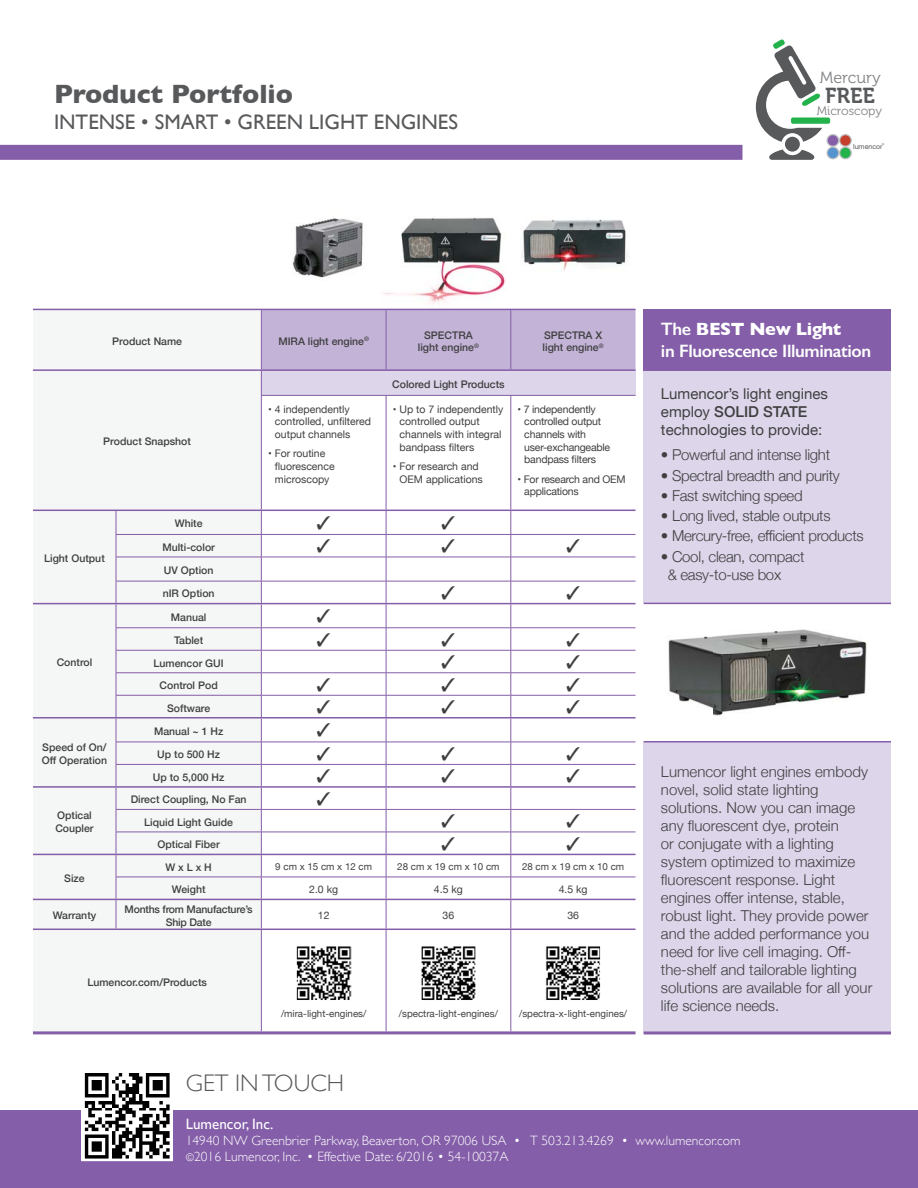
<style>
.page{position:relative;width:918px;height:1188px;background:#fff}
.page>*{position:absolute;margin:0;border:0;box-sizing:border-box;transform-origin:0 0}
.t1{font:700 27px "Gill Sans";color:#58595b}
.t2{font:300 24px "Gill Sans";color:#58595b}
.t3{font:21.6px "Museo 700";color:#58595b}
.t4{font:21px "Gill Sans";color:#58595b}
.t5{font:600 18px/21.6px "Gill Sans";letter-spacing:-.02em;color:#fff}
.t6{font:16.2px "Museo 300";color:#808285}
.t7{font:300 15px/18px "Helvetica Neue";color:#404041}
.t8{font:300 15px/18px "Helvetica Neue";letter-spacing:-.02em;color:#404041}
.t9{font:15px/18px "Helvetica Neue";color:#404041}
.t10{font:15px "Gill Sans";color:#fff}
.t11{font:300 13.5px/16.2px "Gill Sans";color:#fff}
.t12{font:12.45px "Museo 300";color:#808285}
.t13{font:500 10.5px/22.5px "Helvetica Neue";color:#404041;text-align:center}
.t14{font:10.5px/12.6px "Helvetica Neue";color:#404041}
.t15{font:10.5px/12.6px "Helvetica Neue";letter-spacing:-.02em;color:#404041}
.t16{font:500 10.5px/12.6px "Helvetica Neue";letter-spacing:-.02em;color:#404041;text-align:center}
.t17{font:9.75px "Helvetica Neue";color:#404041}
.t18{font:7.05px "Helvetica Neue";color:#58595b}
.t19{font:500 2.55px "Helvetica Neue";color:#58595b}
.s1{font-weight:700}
.s2{font-weight:500}
.s3{font-size:10.5px}
</style>
<div class="page">
<div style="left:791px;top:118px;width:39px;height:6px;background:#24b34b;border-radius:2px"></div>
<svg style="left:756px;top:39px;width:66px;height:121px"></svg>
<svg style="left:839px;top:134px;width:13px;height:13px"></svg>
<div style="left:840px;top:135px;width:11px;height:11px;background:#c53f2d;border-radius:50%"></div>
<svg style="left:827px;top:134px;width:12px;height:13px"></svg>
<div style="left:828px;top:135px;width:10px;height:11px;background:#845ea8;border-radius:50%"></div>
<svg style="left:839px;top:147px;width:13px;height:12px"></svg>
<div style="left:840px;top:148px;width:11px;height:10px;background:#24b34b;border-radius:50%"></div>
<svg style="left:827px;top:147px;width:12px;height:12px"></svg>
<div style="left:828px;top:148px;width:10px;height:10px;background:#5594cf;border-radius:50%"></div>
<div style="left:0;top:145px;width:742px;height:15px;background:#845ea8"></div>
<div style="left:0;top:1110px;width:918px;height:78px;background:#845ea8"></div>
<img style="left:84px;top:1073px;width:86px;height:85px">
<div style="left:81px;top:1069px;width:92px;height:92px;border:2px solid #fff"></div>
<div style="left:644px;top:362px;width:247px;height:241px;background:#ddd5ea"></div>
<div style="left:644px;top:742px;width:247px;height:292px;background:#ddd5ea"></div>
<div style="left:644px;top:309px;width:247px;height:61px;background:#845ea8"></div>
<div style="left:33px;top:310px;width:228px;height:721px;background:#f5f6f6"></div>
<hr style="left:33px;top:309px;width:603px;height:1px;background:#845ea8">
<hr style="left:33px;top:369px;width:603px;height:2px;background:#845ea8">
<hr style="left:33px;top:510px;width:603px;height:1px;background:#845ea8">
<hr style="left:116px;top:534px;width:145px;height:1px;background:#845ea8">
<hr style="left:116px;top:557px;width:145px;height:1px;background:#845ea8">
<hr style="left:116px;top:581px;width:145px;height:1px;background:#845ea8">
<hr style="left:33px;top:603px;width:603px;height:1px;background:#845ea8">
<hr style="left:116px;top:628px;width:145px;height:1px;background:#845ea8">
<hr style="left:116px;top:650px;width:145px;height:1px;background:#845ea8">
<hr style="left:116px;top:673px;width:145px;height:1px;background:#845ea8">
<hr style="left:116px;top:695px;width:145px;height:1px;background:#845ea8">
<hr style="left:33px;top:717px;width:603px;height:2px;background:#845ea8">
<hr style="left:116px;top:742px;width:145px;height:1px;background:#845ea8">
<hr style="left:116px;top:764px;width:145px;height:1px;background:#845ea8">
<hr style="left:33px;top:786px;width:603px;height:2px;background:#845ea8">
<hr style="left:116px;top:809px;width:145px;height:1px;background:#845ea8">
<hr style="left:116px;top:832px;width:145px;height:1px;background:#845ea8">
<hr style="left:33px;top:854px;width:603px;height:1px;background:#845ea8">
<hr style="left:116px;top:877px;width:145px;height:1px;background:#845ea8">
<hr style="left:33px;top:929px;width:603px;height:1px;background:#845ea8">
<hr style="left:261px;top:930px;width:1px;height:101px;background:#845ea8">
<hr style="left:386px;top:930px;width:1px;height:101px;background:#845ea8">
<hr style="left:511px;top:930px;width:1px;height:101px;background:#845ea8">
<hr style="left:33px;top:1031px;width:603px;height:3px;background:#845ea8">
<hr style="left:33px;top:899px;width:603px;height:1px;background:#845ea8">
<svg style="left:116px;top:511px;width:1px;height:418px"></svg>
<img style="left:298px;top:947px;width:52px;height:52px">
<div style="left:296px;top:945px;width:56px;height:56px;border:1px solid #fff"></div>
<img style="left:423px;top:947px;width:51px;height:52px">
<div style="left:421px;top:945px;width:55px;height:56px;border:1px solid #fff"></div>
<img style="left:547px;top:947px;width:52px;height:52px">
<div style="left:545px;top:945px;width:56px;height:56px;border:1px solid #fff"></div>
<img style="left:383px;top:217px;width:122px;height:87px">
<img style="left:293px;top:218px;width:70px;height:60px">
<img style="left:522px;top:219px;width:106px;height:53px">
<img style="left:668px;top:629px;width:199px;height:87px">
<hr style="left:644px;top:603px;width:247px;height:1px;background:#845ea8">
<hr style="left:644px;top:741px;width:247px;height:1px;background:#845ea8">
<hr style="left:644px;top:1031px;width:247px;height:3px;background:#845ea8">
<svg style="left:261px;top:309px;width:375px;height:620px"></svg>
<h1 class="t1" style="left:54px;top:78px;width:241px">Product Portfolio</h1>
<h3 class="t4" style="left:54px;top:109px;width:406px">INTENSE • SMART • GREEN LIGHT ENGINES</h3>
<p class="t6" style="left:820px;top:68px;width:62px">Mercury</p>
<p class="t12" style="left:817px;top:103px;width:67px">Microscopy</p>
<p class="t18" style="left:853px;top:142px;width:31px">lumencor</p>
<p class="t19" style="left:882px;top:142px;width:4px">®</p>
<h3 class="t3" style="left:825px;top:83px;width:51px">FREE</h3>
<p class="t13" style="left:112px;top:330px;width:71px">Product Name</p>
<p class="t13" style="left:278px;top:330px;width:92px">MIRA light engine<sup>®</sup></p>
<p class="t13" style="left:418px;top:328px;width:63px;line-height:12.6px">SPECTRA light engine<sup>®</sup></p>
<p class="t13" style="left:543px;top:328px;width:63px;line-height:12.6px;text-align:left">SPECTRA X light engine<sup>®</sup></p>
<p class="t13" style="left:103px;top:430px;width:89px">Product Snapshot</p>
<p class="t13" style="left:44px;top:547px;width:62px">Light Output</p>
<p class="t13" style="left:57px;top:651px;width:37px">Control</p>
<p class="t13" style="left:42px;top:741px;width:67px;line-height:12.6px;text-align:left">Speed of On/<br>Off Operation</p>
<p class="t13" style="left:55px;top:809px;width:40px;line-height:12.6px;text-align:left">Optical<br>Coupler</p>
<p class="t13" style="left:175px;top:512px;width:29px">White</p>
<p class="t13" style="left:162px;top:536px;width:54px">Multi-color</p>
<p class="t13" style="left:164px;top:559px;width:51px">UV Option</p>
<p class="t13" style="left:163px;top:582px;width:53px">nIR Option</p>
<p class="t13" style="left:171px;top:606px;width:37px">Manual</p>
<p class="t13" style="left:154px;top:629px;width:72px">Tablet<br>Lumencor GUI<br>Control Pod<br>Software</p>
<p class="t13" style="left:154px;top:720px;width:71px">Manual ~ 1 Hz</p>
<p class="t13" style="left:153px;top:743px;width:73px">Up to 500 Hz<br>Up to 5,000 Hz</p>
<p class="t13" style="left:131px;top:788px;width:117px">Direct Coupling, No Fan<br>Liquid Light Guide<br>Optical Fiber</p>
<p class="t14" style="left:275px;top:403px;width:98px;text-indent:-7px">• 4 independently controlled, unfiltered output channels</p>
<p class="t14" style="left:275px;top:447px;width:61px;text-indent:-7px">• For routine fluorescence microscopy</p>
<p class="t13" style="left:392px;top:373px;width:114px">Colored Light Products</p>
<p class="t14" style="left:400px;top:403px;width:105px;text-indent:-7px">• Up to 7 independently controlled output channels with integral bandpass filters</p>
<p class="t14" style="left:400px;top:460px;width:85px;text-indent:-7px">• For research and<br>OEM applications</p>
<p class="t15" style="left:524px;top:403px;width:87px;text-indent:-7px">• 7 independently controlled output channels with user-exchangeable bandpass filters</p>
<p class="t15" style="left:524px;top:472px;width:103px;text-indent:-7px">• For research and OEM applications</p>
<p class="t13" style="left:64px;top:867px;width:22px">Size</p>
<p class="t13" style="left:165px;top:856px;width:48px">W x L x H</p>
<p class="t17" style="left:275px;top:861px;width:98px">9 cm x 15 cm x 12 cm</p>
<p class="t17" style="left:397px;top:861px;width:104px">28 cm x 19 cm x 10 cm</p>
<p class="t17" style="left:522px;top:861px;width:104px">28 cm x 19 cm x 10 cm</p>
<p class="t13" style="left:172px;top:878px;width:35px">Weight</p>
<p class="t14" style="left:309px;top:883px;width:30px">2.0 kg</p>
<p class="t14" style="left:434px;top:883px;width:30px">4.5 kg</p>
<p class="t14" style="left:559px;top:883px;width:30px">4.5 kg</p>
<p class="t13" style="left:53px;top:904px;width:45px">Warranty</p>
<p class="t16" style="left:125px;top:903px;width:130px">Months from Manufacture’s<br>Ship Date</p>
<p class="t14" style="left:318px;top:909px;width:13px">12</p>
<p class="t14" style="left:443px;top:909px;width:13px">36</p>
<p class="t14" style="left:567px;top:909px;width:13px">36</p>
<p class="t13" style="left:87px;top:971px;width:121px">Lumencor.com/Products</p>
<p class="t17" style="left:281px;top:1008px;width:87px">/mira-light-engines/</p>
<p class="t17" style="left:399px;top:1008px;width:101px">/spectra-light-engines/</p>
<p class="t17" style="left:519px;top:1008px;width:109px">/spectra-x-light-engines/</p>
<p class="t5" style="left:661px;top:318px;width:212px">The <span class="s1">BEST New Light<br></span>in Fluorescence Illumination</p>
<p class="t9" style="left:661px;top:385px;width:168px">Lumencor’s light engines employ <span class="s2">SOLID STATE </span>technologies to provide:</p>
<p class="t8" style="left:661px;top:446px;width:171px">• Powerful and intense light</p>
<p class="t8" style="left:661px;top:466px;width:180px">• Spectral breadth and purity</p>
<p class="t8" style="left:661px;top:486px;width:143px">• Fast switching speed</p>
<p class="t8" style="left:661px;top:506px;width:171px">• Long lived, stable outputs</p>
<p class="t8" style="left:661px;top:527px;width:204px">• Mercury-free, efficient products</p>
<p class="t8" style="left:668px;top:547px;width:138px;text-indent:-7px">• Cool, clean, compact &amp; easy-to-use box</p>
<p class="t7" style="left:661px;top:763px;width:213px">Lumencor light engines embody novel, solid state lighting solutions. Now you can image any fluorescent dye, protein<br>or conjugate with a lighting system optimized to maximize fluorescent response. Light engines offer intense, stable, robust light. They provide power and the added performance you need for live cell imaging. Off&shy;the-shelf and tailorable lighting solutions are available for all your life science needs.</p>
<h2 class="t2" style="left:186px;top:1069px;width:160px">GET IN TOUCH</h2>
<p class="t10" style="left:186px;top:1115px;width:89px">Lumencor, Inc.</p>
<p class="t11" style="left:186px;top:1133px;width:556px">14940 NW Greenbrier Parkway, Beaverton, OR 97006 USA • T 503.213.4269 • www.lumencor.com <span class="s3">©</span>2016 Lumencor, Inc. • Effective Date: 6/2016 • 54-10037A</p>
</div>
